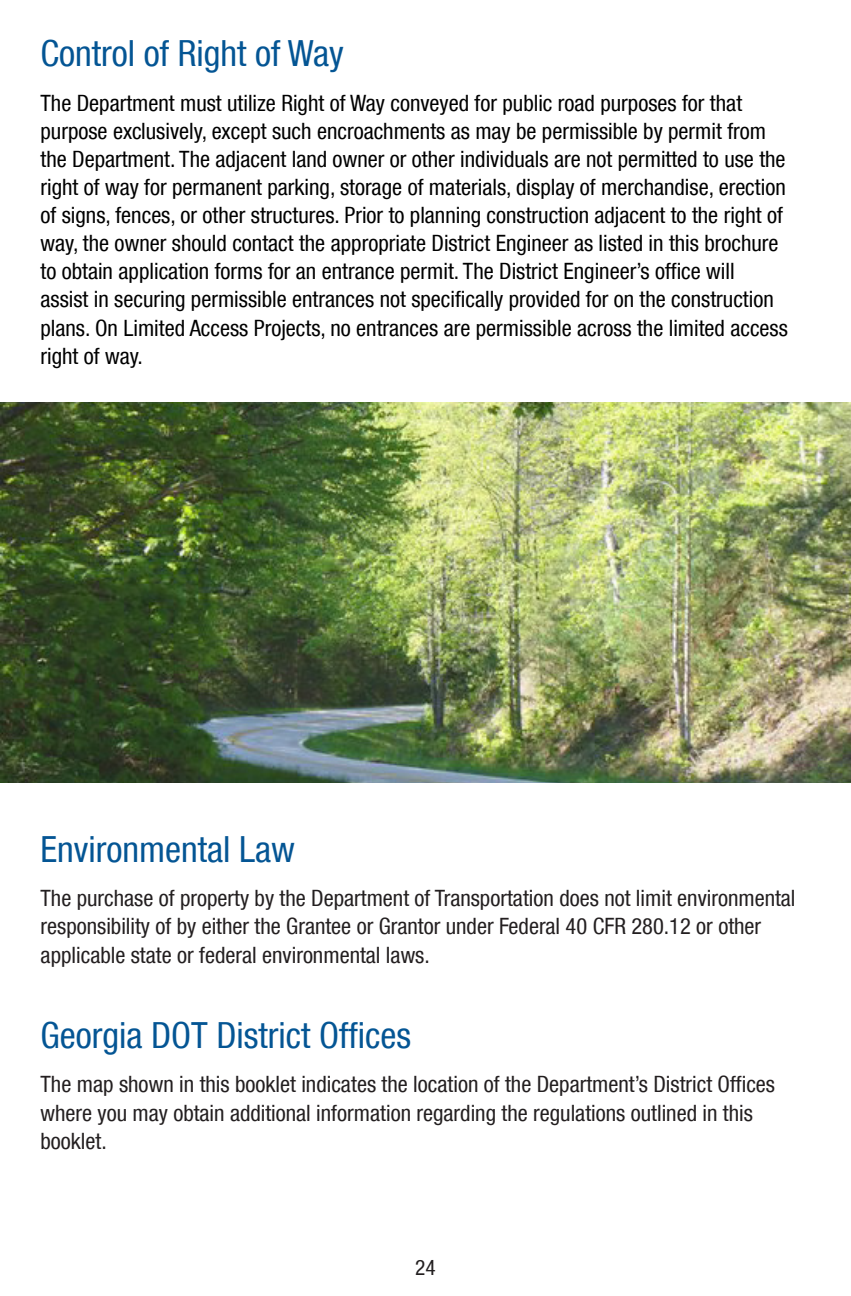
<style>
.page{position:relative;width:851px;height:1296px;background:#fff}
.page>*{position:absolute;margin:0;border:0;box-sizing:border-box;transform-origin:0 0}
.t1{font:condensed 36px "Helvetica Neue LT Com";color:#045594}
.t2{font:condensed 22.5px/28.1px "Helvetica Neue LT Com";color:#000}
.t3{font:condensed 22.5px/28.1px "Helvetica Neue LT Com";color:#231f20}
.t4{font:condensed 21.38px "Helvetica Neue LT Com";color:#231f20}
</style>
<div class="page">
<img style="left:0;top:403px;width:850px;height:380px">
<p class="t1" style="left:40px;top:32px;width:305px">Control of Right of Way</p>
<p class="t2" style="left:40px;top:88px;width:748px">The Department must utilize Right of Way conveyed for public road purposes for that purpose exclusively, except such encroachments as may be permissible by permit from the Department. The adjacent land owner or other individuals are not permitted to use the right of way for permanent parking, storage of materials, display of merchandise, erection of signs, fences, or other structures. Prior to planning construction adjacent to the right of way, the owner should contact the appropriate District Engineer as listed in this brochure to obtain application forms for an entrance permit. The District Engineer’s office will assist in securing permissible entrances not specifically provided for on the construction plans. On Limited Access Projects, no entrances are permissible across the limited access right of way.</p>
<p class="t1" style="left:40px;top:828px;width:256px">Environmental Law</p>
<p class="t3" style="left:40px;top:884px;width:756px">The purchase of property by the Department of Transportation does not limit environmental responsibility of by either the Grantee or Grantor under Federal 40 CFR 280.12 or other applicable state or federal environmental laws.</p>
<p class="t1" style="left:40px;top:1014px;width:372px">Georgia DOT District Offices</p>
<p class="t3" style="left:40px;top:1070px;width:736px">The map shown in this booklet indicates the location of the Department’s District Offices where you may obtain additional information regarding the regulations outlined in this booklet.</p>
<p class="t4" style="left:415px;top:1255px;width:22px">24</p>
</div>
